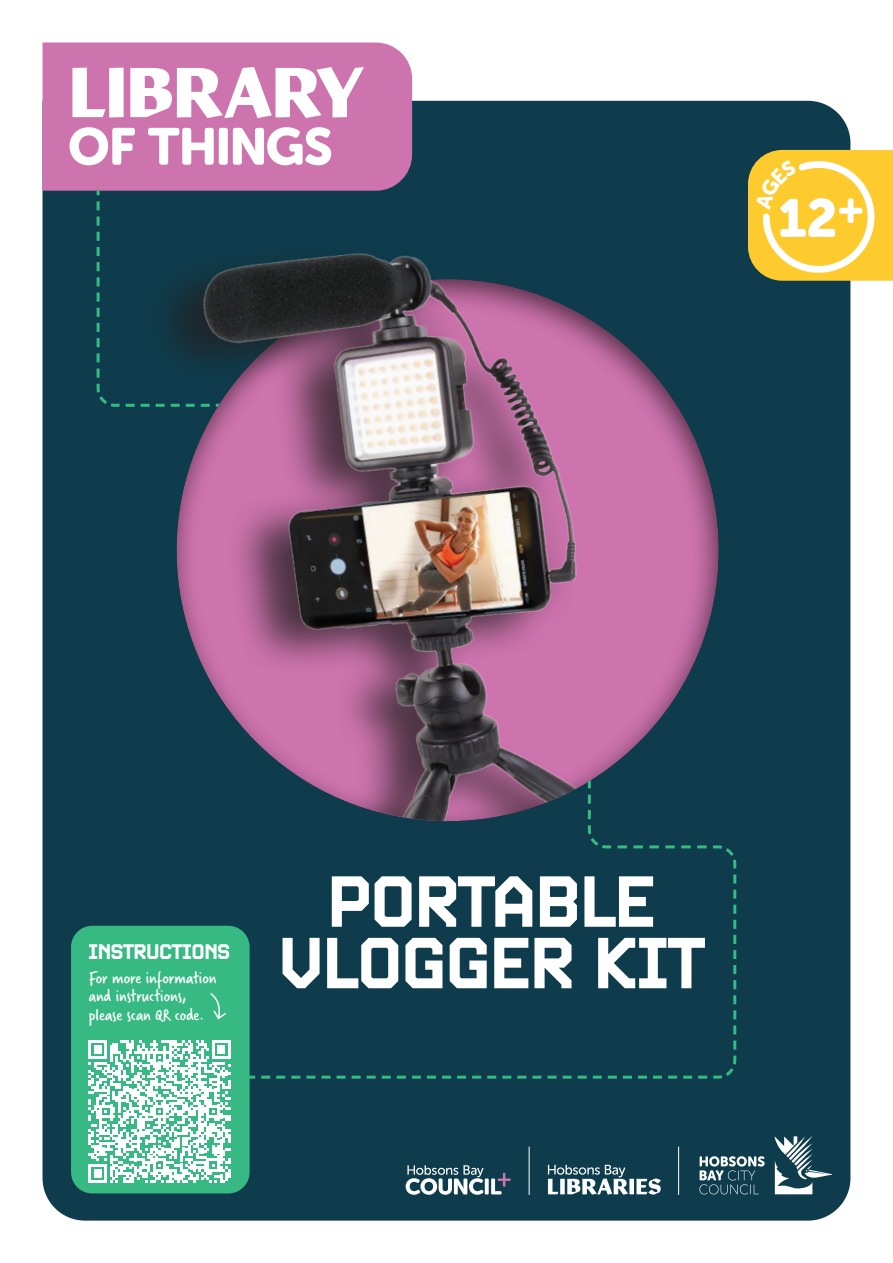
<style>
.page{position:relative;width:893px;height:1263px;background:#fff}
.page>*{position:absolute;margin:0;border:0;box-sizing:border-box;transform-origin:0 0}
.t1{font:700 72px/61.5px "Video";letter-spacing:-.02em;color:#fff;text-align:center}
.t2{font:53.25px "Museo Sans Rounded 900";color:#fff}
.t3{font:700 21px "Video";letter-spacing:-.02em;color:#fff}
.t4{font:18px/18.6px "Verveine";color:#fff}
</style>
<div class="page">
<div style="left:43px;top:101px;width:807px;height:1119px;background:#0e3c4d"></div>
<svg style="left:775px;top:1136px;width:57px;height:58px"></svg>
<div style="left:43px;top:43px;width:369px;height:148px;background:#cd73ae"></div>
<svg style="left:72px;top:68px;width:33px;height:49px"></svg>
<div style="left:109px;top:68px;width:15px;height:49px;background:#fff"></div>
<svg style="left:130px;top:67px;width:234px;height:51px"></svg>
<svg style="left:70px;top:127px;width:65px;height:38px"></svg>
<svg style="left:148px;top:128px;width:66px;height:37px"></svg>
<div style="left:219px;top:128px;width:9px;height:37px;background:#fff;border-radius:3px"></div>
<svg style="left:233px;top:127px;width:98px;height:38px"></svg>
<div style="left:155px;top:821px;width:583px;height:50px;background:#0e3c4d"></div>
<svg style="left:95px;top:188px;width:143px;height:29px;background:#204256"></svg>
<img style="left:60px;top:217px;width:692px;height:604px">
<div style="left:71px;top:926px;width:179px;height:267px;background:#37b984;border-radius:21px"></div>
<svg style="left:88px;top:871px;width:677px;height:324px;background:#255c61"></svg>
<svg style="left:748px;top:150px;width:145px;height:131px;background:#f7cc43"></svg>
<h2 class="t2" style="left:778px;top:188px;width:87px">12<sup>+</sup></h2>
<p class="t3" style="left:89px;top:938px;width:143px">INSTRUCTIONS</p>
<p class="t4" style="left:89px;top:968px;width:129px">For more information and instructions, please scan QR code.</p>
<h1 class="t1" style="left:278px;top:871px;width:428px">PORTABLE<br>VLOGGER KIT</h1>
</div>
